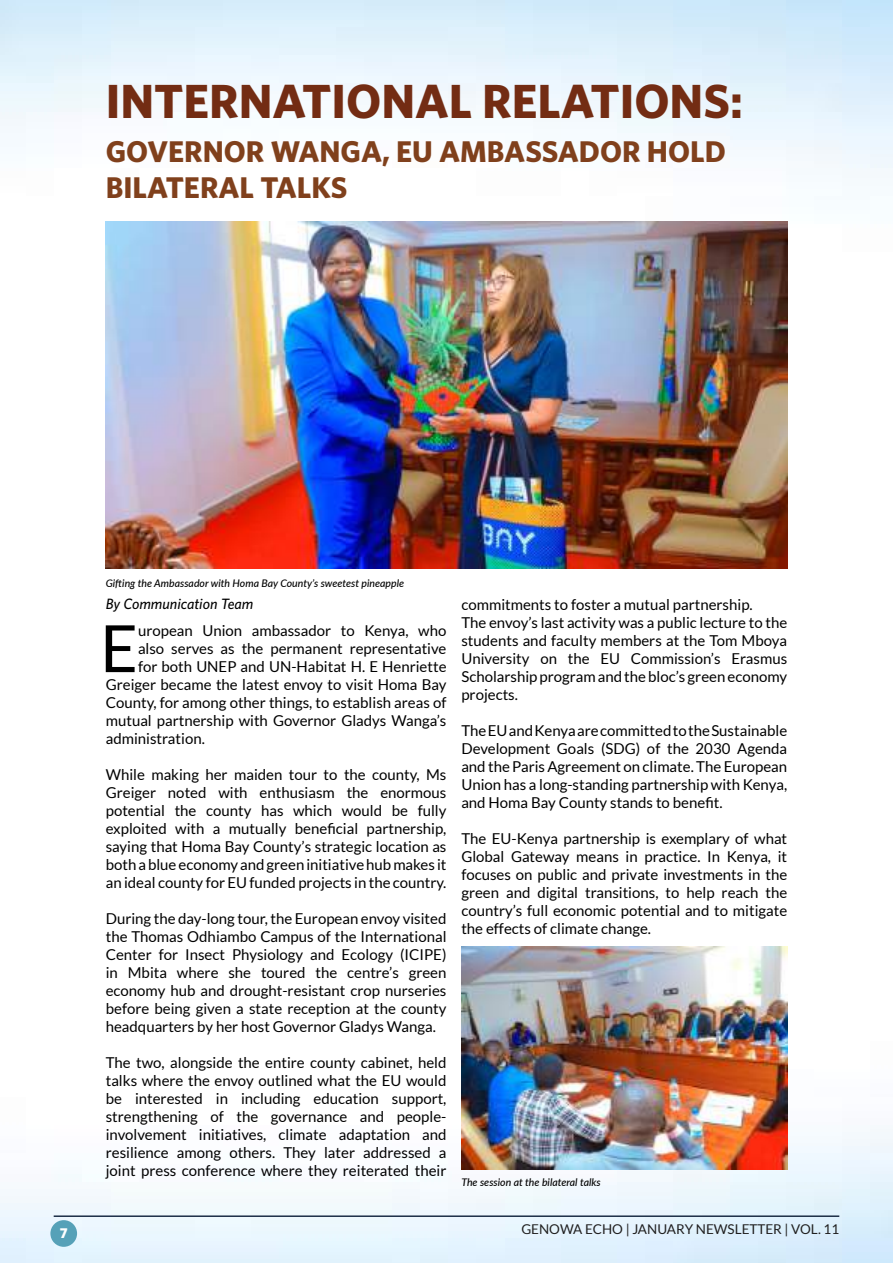
<style>
.page{position:relative;width:893px;height:1263px;background:#fff}
.page>*{position:absolute;margin:0;border:0;box-sizing:border-box;transform-origin:0 0}
.t1{font:65.25px "Lato";color:#000}
.t2{font:700 48px "Whitney";color:#732c13}
.t3{font:700 30px/36px "Whitney";color:#80401c}
.t4{font:15px/18px "Lato";color:#000;text-align:justify}
.t5{font:italic 500 15px "Whitney";color:#000}
.t6{font:13.5px "Lato";color:#201f1f}
.t7{font:800 13.5px "Open Sans";color:#fff}
.t8{font:italic 500 10.5px "Lato";color:#000}
</style>
<div class="page">
<img style="left:0;top:0;width:893px;height:1263px">
<div style="left:50px;top:1220px;width:27px;height:27px;background:#56a1b8;border-radius:50%"></div>
<hr style="left:54px;top:1215px;width:785px;height:2px;background:#1c2e47">
<img style="left:106px;top:221px;width:681px;height:348px">
<img style="left:461px;top:946px;width:326px;height:223px">
<h2 class="t2" style="left:106px;top:72px;width:638px">INTERNATIONAL RELATIONS:</h2>
<h3 class="t3" style="left:106px;top:133px;width:622px">GOVERNOR WANGA, EU AMBASSADOR HOLD<br>BILATERAL TALKS</h3>
<p class="t8" style="left:106px;top:575px;width:300px">Gifting the Ambassador with Homa Bay County’s sweetest pineapple</p>
<p class="t5" style="left:106px;top:595px;width:149px">By Communication Team</p>
<h1 class="t1" style="left:100px;top:612px;width:39px">E</h1>
<p class="t4" style="left:138px;top:622px;width:310px">uropean Union ambassador to Kenya, who</p>
<p class="t4" style="left:138px;top:640px;width:310px">also serves as the permanent representative</p>
<p class="t4" style="left:138px;top:658px;width:310px">for both UNEP and UN-Habitat H. E Henriette</p>
<p class="t4" style="left:106px;top:676px;width:342px">Greiger became the latest envoy to visit Homa Bay</p>
<p class="t4" style="left:106px;top:694px;width:342px">County, for among other things, to establish areas of</p>
<p class="t4" style="left:106px;top:712px;width:342px">mutual partnership with Governor Gladys Wanga’s</p>
<p class="t4" style="left:106px;top:730px;width:101px">administration.</p>
<p class="t4" style="left:106px;top:766px;width:342px">While making her maiden tour to the county, Ms Greiger noted with enthusiasm the enormous potential the county has which would be fully exploited with a mutually beneficial partnership, saying that Homa Bay County’s strategic location as both a blue economy and green initiative hub makes it an ideal county for EU funded projects in the country.</p>
<p class="t4" style="left:106px;top:910px;width:342px">During the day-long tour, the European envoy visited the Thomas Odhiambo Campus of the International Center for Insect Physiology and Ecology (ICIPE) in Mbita where she toured the centre’s green economy hub and drought-resistant crop nurseries before being given a state reception at the county headquarters by her host Governor Gladys Wanga.</p>
<p class="t4" style="left:106px;top:1054px;width:342px">The two, alongside the entire county cabinet, held talks where the envoy outlined what the EU would be interested in including education support, strengthening of the governance and people&shy;involvement initiatives, climate adaptation and resilience among others. They later addressed a joint press conference where they reiterated their</p>
<p class="t4" style="left:461px;top:595px;width:327px;text-align:left">commitments to foster a mutual partnership.<br>The envoy’s last activity was a public lecture to the students and faculty members at the Tom Mboya University on the EU Commission’s Erasmus Scholarship program and the bloc’s green economy projects.</p>
<p class="t4" style="left:461px;top:721px;width:327px">The EU and Kenya are committed to the Sustainable Development Goals (SDG) of the 2030 Agenda and the Paris Agreement on climate. The European Union has a long-standing partnership with Kenya, and Homa Bay County stands to benefit.</p>
<p class="t4" style="left:461px;top:829px;width:327px">The EU-Kenya partnership is exemplary of what Global Gateway means in practice. In Kenya, it focuses on public and private investments in the green and digital transitions, to help reach the country’s full economic potential and to mitigate the effects of climate change.</p>
<p class="t8" style="left:461px;top:1175px;width:141px">The session at the bilateral talks</p>
<p class="t7" style="left:60px;top:1222px;width:9px">7</p>
<p class="t6" style="left:521px;top:1222px;width:319px">GENOWA ECHO | JANUARY NEWSLETTER | VOL. 11</p>
</div>
